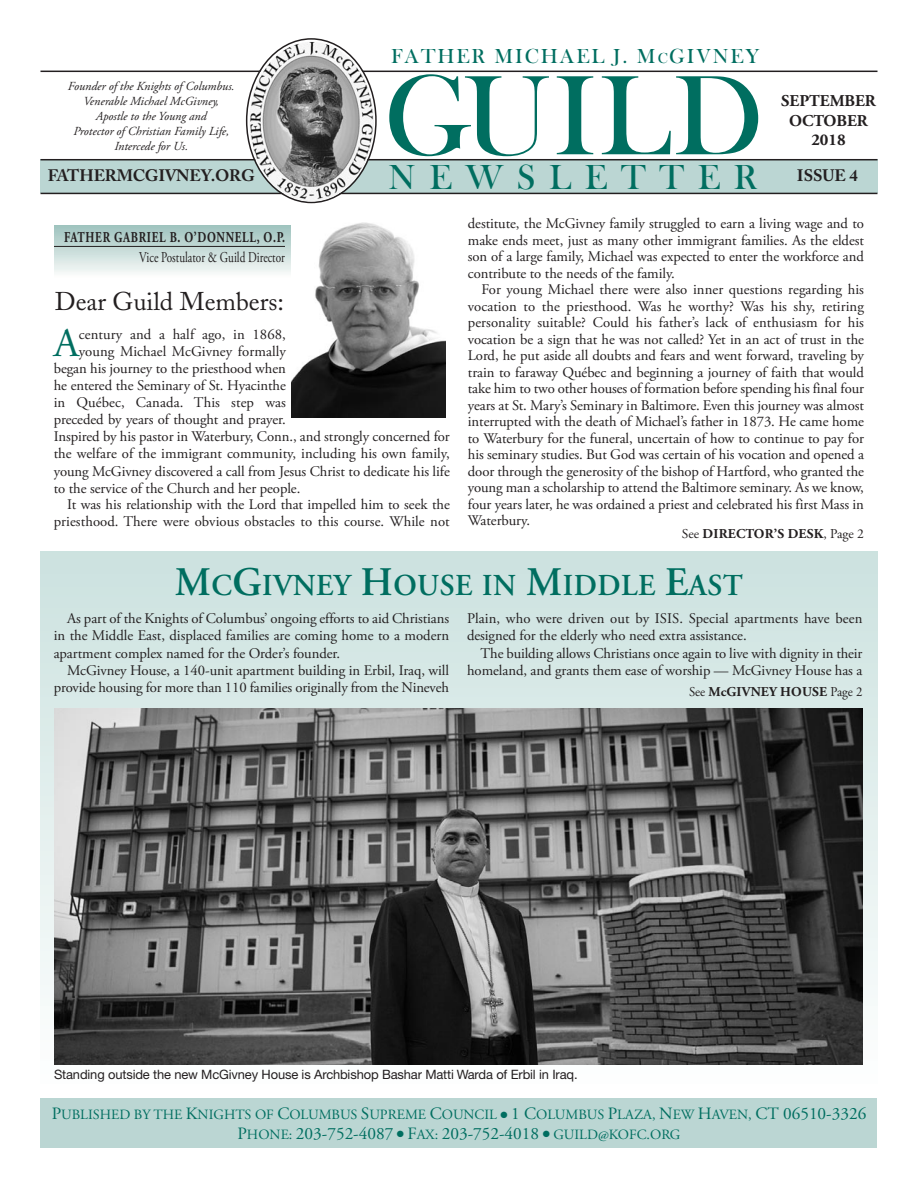
<style>
.page{position:relative;width:918px;height:1188px;background:#fff}
.page>*{position:absolute;margin:0;border:0;box-sizing:border-box;transform-origin:0 0}
.t1{font:117px "Bask Old Face";letter-spacing:.025em;color:#006e60}
.t2{font:40.65px "Adobe Garamond Pro";color:#006e60}
.t3{font:36px "Bask Old Face";letter-spacing:.38em;color:#006e60}
.t4{font:600 30.3px "Adobe Garamond Pro";letter-spacing:.015em;color:#006e60}
.t5{font:25.5px "Adobe Caslon";color:#231f20}
.t6{font:21px "Bask Old Face";letter-spacing:.095em;color:#006e60}
.t7{font:17.25px "Adobe Garamond Pro";color:#006e60}
.t8{font:700 16.5px "Adobe Caslon Pro";letter-spacing:-.01em;color:#231f20}
.t9{font:700 16.5px "Adobe Garamond Pro";color:#231f20}
.t10{font:700 15px "Adobe Garamond Pro";letter-spacing:.065em;color:#231f20;scale:.75 1}
.t11{font:15px "Adobe Garamond Pro";color:#231f20;scale:.75 1}
.t12{font:14.7px/16.5px "Adobe Garamond Pro";letter-spacing:-.005em;color:#231f20;text-align:right}
.t13{font:14.1px "Adobe Garamond Pro";color:#006e60}
.t14{font:700 13.5px "Adobe Garamond Pro";letter-spacing:.015em;color:#231f20}
.t15{font:12.9px "Helvetica Neue CE";letter-spacing:-.01em;color:#231f20}
.t16{font:italic 12.3px/15px "Adobe Garamond Pro";color:#231f20;text-align:center}
.s1{font-size:15px}
.s2{font-weight:400}
.s3{font-size:40.5px}
.s4{font-size:17.25px}
.s5{font-size:14.1px}
</style>
<div class="page">
<div style="left:40px;top:160px;width:838px;height:33px;background:#bbd6d3"></div>
<div style="left:40px;top:1098px;width:837px;height:50px;background:#bbd6d3"></div>
<hr style="left:40px;top:71px;width:838px;height:1px;background:#231f20">
<hr style="left:40px;top:159px;width:838px;height:1px;background:#231f20">
<svg style="left:40px;top:552px;width:837px;height:513px"></svg>
<hr style="left:40px;top:193px;width:838px;height:1px;background:#231f20">
<hr style="left:54px;top:246px;width:231px;height:1px;background:#231f20">
<img style="left:292px;top:222px;width:154px;height:195px">
<img style="left:54px;top:709px;width:808px;height:356px">
<svg style="left:246px;top:38px;width:131px;height:165px"></svg>
<img style="left:249px;top:42px;width:125px;height:159px;border-radius:50%">
<p class="t16" style="left:68px;top:80px;width:168px">Founder of the Knights of Columbus.<br>Venerable Michael McGivney,<br>Apostle to the Young and</p>
<p class="t16" style="left:73px;top:125px;width:157px">Protector of Christian Family Life,</p>
<p class="t16" style="left:114px;top:140px;width:75px">Intercede for Us.</p>
<p class="t8" style="left:48px;top:166px;width:209px">FATHERMCGIVNEY.ORG</p>
<p class="t6" style="left:391px;top:44px;width:370px">FATHER MICHAEL J. M<span class="s1">C</span>GIVNEY</p>
<p class="t1" style="left:384px;top:45px;width:381px">GUILD</p>
<p class="t3" style="left:388px;top:155px;width:370px">NEWSLETTER</p>
<p class="t9" style="left:781px;top:95px;width:96px">SEPTEMBER</p>
<p class="t9" style="left:789px;top:114px;width:80px">OCTOBER</p>
<p class="t9" style="left:811px;top:134px;width:36px">2018</p>
<p class="t8" style="left:797px;top:166px;width:62px">ISSUE 4</p>
<p class="t10" style="left:64px;top:232px;width:296px">FATHER GABRIEL B. O’DONNELL, O.P.</p>
<p class="t11" style="left:139px;top:251px;width:196px">Vice Postulator &amp; Guild Director</p>
<p class="t5" style="left:55px;top:291px;width:231px">Dear Guild Members:</p>
<p class="t2" style="left:54px;top:327px;width:27px">A</p>
<p class="t12" style="left:79px;top:327px;width:209px">century and a half ago, in 1868,</p>
<p class="t12" style="left:79px;top:344px;width:209px">young Michael McGivney formally</p>
<p class="t12" style="left:54px;top:361px;width:234px">began his journey to the priesthood when</p>
<p class="t12" style="left:54px;top:379px;width:234px">he entered the Seminary of St. Hyacinthe</p>
<p class="t12" style="left:54px;top:396px;width:234px">in Québec, Canada. This step was</p>
<p class="t12" style="left:54px;top:413px;width:234px">preceded by years of thought and prayer.</p>
<p class="t12" style="left:54px;top:430px;width:398px">Inspired by his pastor in Waterbury, Conn., and strongly concerned for</p>
<p class="t12" style="left:54px;top:447px;width:398px">the welfare of the immigrant community, including his own family,</p>
<p class="t12" style="left:54px;top:464px;width:398px">young McGivney discovered a call from Jesus Christ to dedicate his life</p>
<p class="t12" style="left:54px;top:481px;width:248px">to the service of the Church and her people.</p>
<p class="t12" style="left:54px;top:498px;width:398px">It was his relationship with the Lord that impelled him to seek the priesthood. There were obvious obstacles to this course. While not</p>
<p class="t12" style="left:468px;top:217px;width:398px;text-align:justify">destitute, the McGivney family struggled to earn a living wage and to make ends meet, just as many other immigrant families. As the eldest son of a large family, Michael was expected to enter the workforce and contribute to the needs of the family.</p>
<p class="t12" style="left:468px;top:283px;width:398px;text-align:justify;text-indent:14px">For young Michael there were also inner questions regarding his vocation to the priesthood. Was he worthy? Was his shy, retiring personality suitable? Could his father’s lack of enthusiasm for his vocation be a sign that he was not called? Yet in an act of trust in the Lord, he put aside all doubts and fears and went forward, traveling by train to faraway Québec and beginning a journey of faith that would take him to two other houses of formation before spending his final four years at St. Mary’s Seminary in Baltimore. Even this journey was almost interrupted with the death of Michael’s father in 1873. He came home to Waterbury for the funeral, uncertain of how to continue to pay for his seminary studies. But God was certain of his vocation and opened a door through the generosity of the bishop of Hartford, who granted the young man a scholarship to attend the Baltimore seminary. As we know, four years later, he was ordained a priest and celebrated his first Mass in Waterbury.</p>
<p class="t14" style="left:682px;top:529px;width:183px"><span class="s2">See</span> DIRECTOR’S DESK<span class="s2">, Page 2</span></p>
<p class="t4" style="left:175px;top:573px;width:570px"><span class="s3">M</span>C<span class="s3">G</span>IVNEY <span class="s3">H</span>OUSE IN <span class="s3">M</span>IDDLE <span class="s3">E</span>AST</p>
<p class="t12" style="left:54px;top:612px;width:397px;line-height:17.1px;text-align:justify;text-indent:14px">As part of the Knights of Columbus’ ongoing efforts to aid Christians in the Middle East, displaced families are coming home to a modern apartment complex named for the Order’s founder.</p>
<p class="t12" style="left:54px;top:663px;width:397px;line-height:17.1px">McGivney House, a 140-unit apartment building in Erbil, Iraq, will provide housing for more than 110 families originally from the Nineveh</p>
<p class="t12" style="left:467px;top:612px;width:397px;line-height:17.1px;text-align:left">Plain, who were driven out by ISIS. Special apartments have been designed for the elderly who need extra assistance.</p>
<p class="t12" style="left:467px;top:646px;width:397px;line-height:17.1px">The building allows Christians once again to live with dignity in their homeland, and grants them ease of worship — McGivney House has a</p>
<p class="t14" style="left:689px;top:686px;width:175px"><span class="s2">See</span> McGIVNEY HOUSE <span class="s2">Page 2</span></p>
<p class="t15" style="left:54px;top:1070px;width:525px">Standing outside the new McGivney House is Archbishop Bashar Matti Warda of Erbil in Iraq.</p>
<p class="t13" style="left:52px;top:1109px;width:816px"><span class="s4">P</span>UBLISHED BY THE <span class="s4">K</span>NIGHTS OF <span class="s4">C</span>OLUMBUS <span class="s4">S</span>UPREME <span class="s4">C</span>OUNCIL ● <span class="s4">1 C</span>OLUMBUS <span class="s4">P</span>LAZA, <span class="s4">N</span>EW <span class="s4">H</span>AVEN, <span class="s4">CT 06510-3326</span></p>
<p class="t7" style="left:238px;top:1126px;width:444px">P<span class="s5">HONE:</span> 203-752-4087 ● F<span class="s5">AX:</span> 203-752-4018 ● <span class="s5">GUILD@KOFC.ORG</span></p>
</div>
